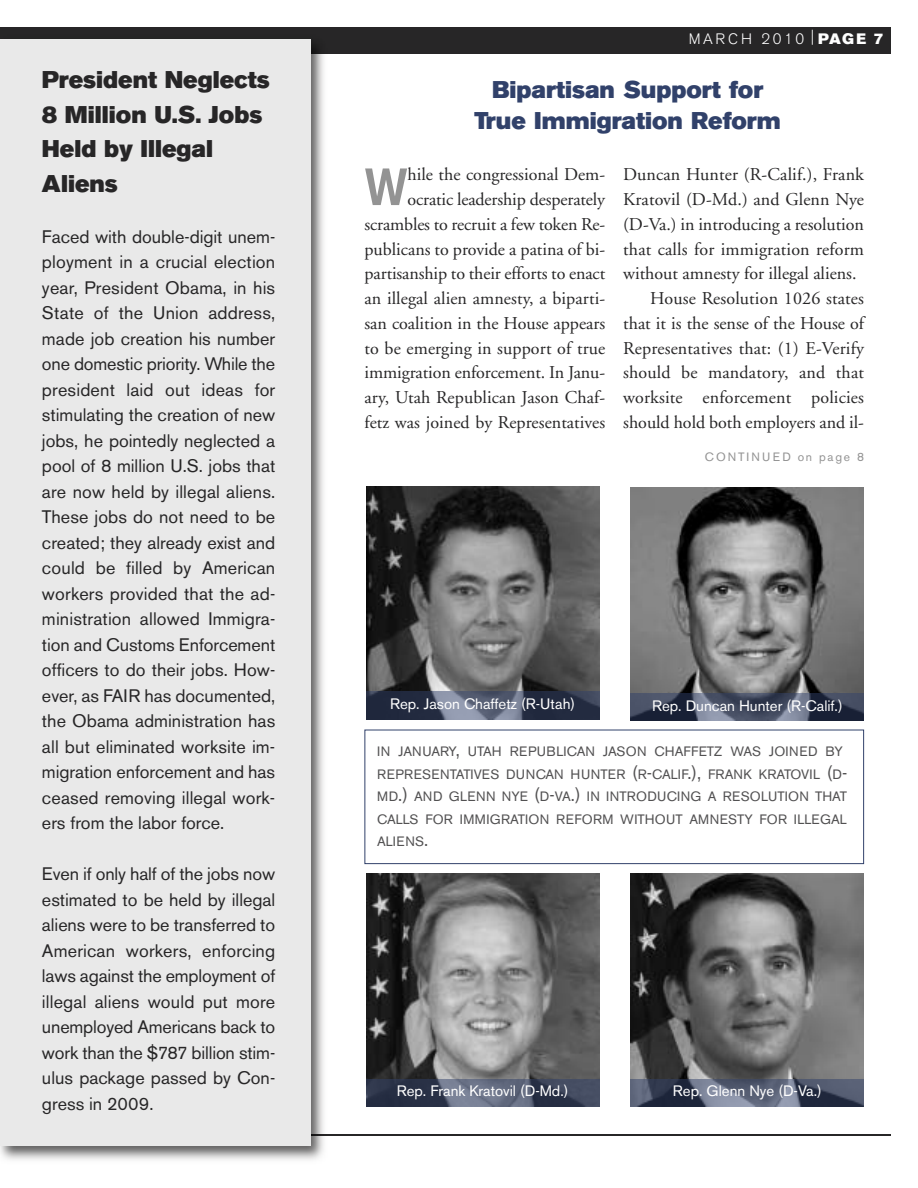
<style>
.page{position:relative;width:918px;height:1188px;background:#fff}
.page>*{position:absolute;margin:0;border:0;box-sizing:border-box;transform-origin:0 0}
.t1{font:500 51.75px "Akzidenz Grotesk BE";color:#939393}
.t2{font:24px/34.5px "Akzidenz Grotesk BE Super";color:#272627}
.t3{font:24px/31.5px "Akzidenz Grotesk BE Super";color:#31416a;text-align:center}
.t4{font:18px/25.5px "Akzidenz Grotesk BE";color:#272627;text-align:justify}
.t5{font:18px/24.8px "Adobe Garamond";color:#272627;text-align:right}
.t6{font:15px "Akzidenz Grotesk BE";color:#fff}
.t7{font:300 15px "Akzidenz Grotesk BE";letter-spacing:.175em;color:#fff}
.t8{font:13.5px/22.5px "Akzidenz Grotesk BE";letter-spacing:.02em;color:#525152}
.t9{font:12px "Akzidenz Grotesk BE";letter-spacing:.16em;color:#939393}
.s1{font-family:"Akzidenz Grotesk BE Super";font-weight:400}
.s2{font-size:18px}
</style>
<div class="page">
<hr style="left:0;top:1134px;width:891px;height:2px;background:#272627">
<div style="left:0;top:27px;width:891px;height:27px;background:#272627"></div>
<img style="left:0;top:39px;width:324px;height:1121px">
<img style="left:310px;top:1134px;width:14px;height:2px">
<div style="left:0;top:39px;width:310px;height:1107px;background:#e9e9e9"></div>
<div style="left:364px;top:730px;width:500px;height:134px;border:1px solid #31416a"></div>
<img style="left:366px;top:486px;width:233px;height:206px">
<svg style="left:599px;top:692px;width:1px;height:27px"></svg>
<img style="left:366px;top:692px;width:233px;height:27px">
<img style="left:631px;top:488px;width:233px;height:233px">
<img style="left:631px;top:693px;width:233px;height:27px">
<img style="left:366px;top:874px;width:233px;height:233px">
<svg style="left:599px;top:1079px;width:1px;height:27px"></svg>
<img style="left:366px;top:1079px;width:233px;height:27px">
<img style="left:631px;top:874px;width:233px;height:233px">
<img style="left:631px;top:1079px;width:233px;height:27px">
<h2 class="t2" style="left:42px;top:64px;width:229px">President Neglects<br>8 Million U.S. Jobs<br>Held by Illegal<br>Aliens</h2>
<p class="t4" style="left:42px;top:226px;width:235px">Faced with double-digit unem&shy;ployment in a crucial election year, President Obama, in his State of the Union address, made job creation his number one domestic priority. While the president laid out ideas for stimulating the creation of new jobs, he pointedly neglected a pool of 8 million U.S. jobs that are now held by illegal aliens.<br>These jobs do not need to be created; they already exist and could be filled by American workers provided that the ad&shy;ministration allowed Immigra&shy;tion and Customs Enforcement officers to do their jobs. How&shy;ever, as FAIR has documented, the Obama administration has all but eliminated worksite im&shy;migration enforcement and has ceased removing illegal work&shy;ers from the labor force.</p>
<p class="t4" style="left:42px;top:863px;width:235px">Even if only half of the jobs now estimated to be held by illegal aliens were to be transferred to American workers, enforcing laws against the employment of illegal aliens would put more unemployed Americans back to work than the $787 billion stim&shy;ulus package passed by Con&shy;gress in 2009.</p>
<p class="t7" style="left:689px;top:32px;width:196px">MARCH 2010 |<span class="s1">PAGE 7</span></p>
<h2 class="t3" style="left:474px;top:75px;width:308px">Bipartisan Support for<br>True Immigration Reform</h2>
<p class="t5" style="left:365px;top:164px;width:242px">hile the congressional Dem&shy;ocratic leadership desperately scrambles to recruit a few token Re&shy;publicans to provide a patina of bi&shy;partisanship to their efforts to enact an illegal alien amnesty, a biparti&shy;san coalition in the House appears to be emerging in support of true immigration enforcement. In Janu&shy;ary, Utah Republican Jason Chaf&shy;fetz was joined by Representatives</p>
<p class="t5" style="left:623px;top:164px;width:242px">Duncan Hunter (R-Calif.), Frank</p>
<h1 class="t1" style="left:364px;top:169px;width:45px">W</h1>
<p class="t5" style="left:623px;top:189px;width:242px">Kratovil (D-Md.) and Glenn Nye</p>
<p class="t5" style="left:623px;top:213px;width:242px">(D-Va.) in introducing a resolution</p>
<p class="t5" style="left:623px;top:238px;width:242px">that calls for immigration reform</p>
<p class="t5" style="left:623px;top:263px;width:235px">without amnesty for illegal aliens.</p>
<p class="t5" style="left:650px;top:288px;width:215px">House Resolution 1026 states</p>
<p class="t5" style="left:623px;top:312px;width:242px">that it is the sense of the House of</p>
<p class="t5" style="left:623px;top:337px;width:242px">Representatives that: (1) E-Verify</p>
<p class="t5" style="left:623px;top:362px;width:242px">should be mandatory, and that</p>
<p class="t5" style="left:623px;top:387px;width:242px">worksite enforcement policies</p>
<p class="t5" style="left:623px;top:411px;width:242px">should hold both employers and il-</p>
<p class="t9" style="left:705px;top:453px;width:161px">CONTINUED on page 8</p>
<p class="t6" style="left:390px;top:698px;width:187px">Rep. Jason Chaffetz (R-Utah)</p>
<p class="t6" style="left:652px;top:700px;width:192px">Rep. Duncan Hunter (R-Calif.)</p>
<p class="t8" style="left:377px;top:742px;width:472px">IN JANUARY<span class="s2">,</span> UTAH REPUBLICAN JASON CHAFFETZ WAS JOINED BY REPRESENTATIVES DUNCAN HUNTER <span class="s2">(</span>R<span class="s2">-</span>CALIF<span class="s2">.),</span> FRANK KRATOVIL <span class="s2">(</span>D<span class="s2">-</span>MD<span class="s2">.)</span> AND GLENN NYE <span class="s2">(</span>D<span class="s2">-</span>VA<span class="s2">.)</span> IN INTRODUCING A RESOLUTION THAT CALLS FOR IMMIGRATION REFORM WITHOUT AMNESTY FOR ILLEGAL ALIENS<span class="s2">.</span></p>
<p class="t6" style="left:397px;top:1086px;width:173px">Rep. Frank Kratovil (D-Md.)</p>
<p class="t6" style="left:673px;top:1086px;width:150px">Rep. Glenn Nye (D-Va.)</p>
</div>
